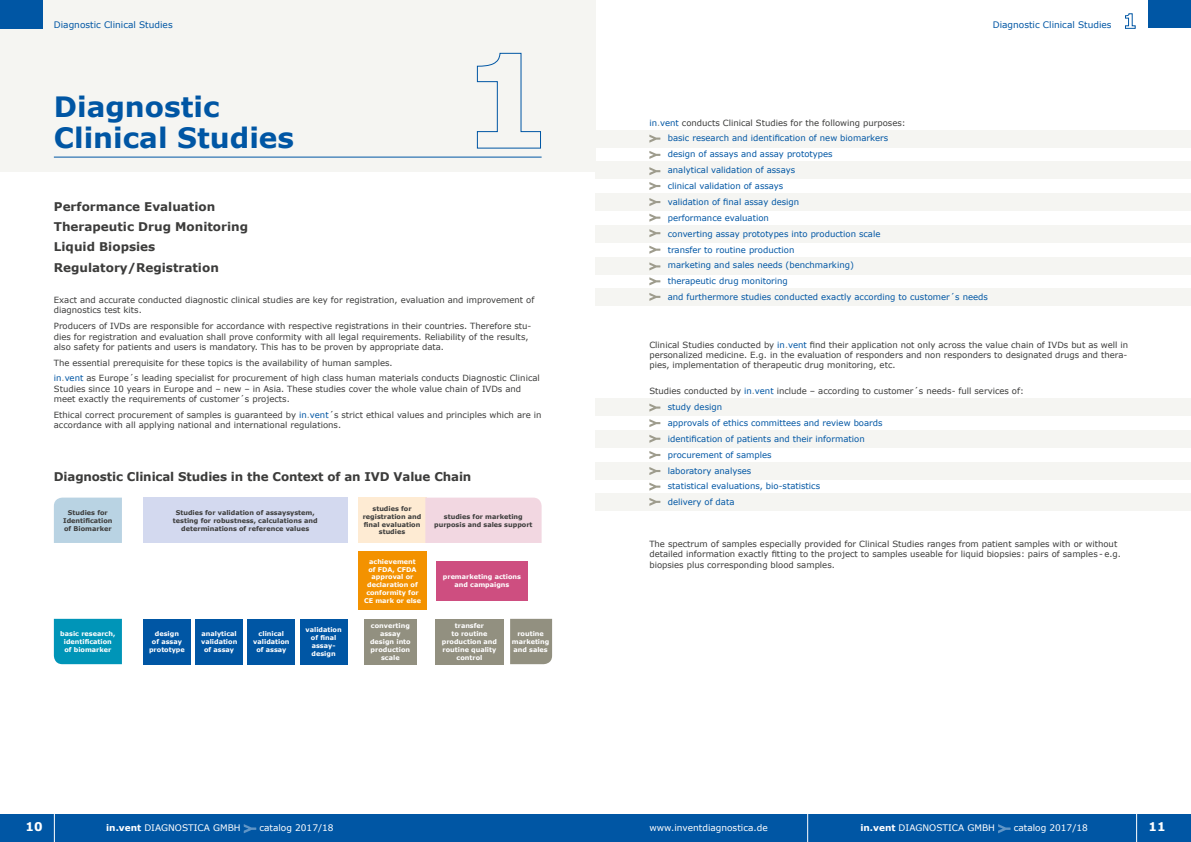
<style>
.page{position:relative;width:1191px;height:842px;background:#fff}
.page>*{position:absolute;margin:0;border:0;box-sizing:border-box;transform-origin:0 0}
.t1{font:700 28px/31.5px "Verdana";color:#0056a4}
.t2{font:700 12px/20.1px "Verdana";color:#3c3c3b}
.t3{font:700 12px "Verdana";color:#fff}
.t4{font:9px "Verdana";color:#fff}
.t5{font:9px "Verdana";color:#0056a4}
.t6{font:8.5px/10.2px "Verdana";color:#3c3c3b}
.t7{font:8.5px/15.9px "Verdana";color:#0056a4}
.t8{font:700 6.5px/7.8px "Verdana";color:#fff;text-align:center}
.t9{font:700 6.5px/7.8px "Verdana";color:#3c3c3b;text-align:center}
.s1{color:#0056a4}
.s2{color:#929080}
.s3{color:#3c3c3b}
.s4{font-weight:700}
</style>
<div class="page">
<div style="left:1148px;top:0;width:43px;height:28px;background:#0056a4"></div>
<div style="left:595px;top:814px;width:596px;height:28px;background:#0056a4"></div>
<svg style="left:807px;top:814px;width:1px;height:28px"></svg>
<svg style="left:1136px;top:814px;width:1px;height:28px"></svg>
<div style="left:0;top:814px;width:595px;height:28px;background:#0056a4"></div>
<svg style="left:54px;top:814px;width:1px;height:28px"></svg>
<svg style="left:998px;top:824px;width:12px;height:9px"></svg>
<svg style="left:244px;top:824px;width:12px;height:9px"></svg>
<div style="left:595px;top:493px;width:596px;height:18px;background:#f5f5f2"></div>
<div style="left:595px;top:462px;width:596px;height:18px;background:#f5f5f2"></div>
<div style="left:595px;top:430px;width:596px;height:18px;background:#f5f5f2"></div>
<div style="left:595px;top:398px;width:596px;height:18px;background:#f5f5f2"></div>
<div style="left:595px;top:288px;width:596px;height:18px;background:#f5f5f2"></div>
<div style="left:595px;top:257px;width:596px;height:18px;background:#f5f5f2"></div>
<div style="left:595px;top:225px;width:596px;height:18px;background:#f5f5f2"></div>
<div style="left:595px;top:193px;width:596px;height:18px;background:#f5f5f2"></div>
<div style="left:595px;top:161px;width:596px;height:18px;background:#f5f5f2"></div>
<div style="left:595px;top:130px;width:596px;height:18px;background:#f5f5f2"></div>
<div style="left:0;top:0;width:595px;height:171px;background:#f5f5f2"></div>
<svg style="left:476px;top:52px;width:65px;height:97px"></svg>
<div style="left:0;top:0;width:43px;height:28px;background:#0056a4"></div>
<hr style="left:54px;top:157px;width:487px;height:1px;background:#0056a4">
<div style="left:54px;top:498px;width:68px;height:45px;background:#b9d3e3"></div>
<div style="left:143px;top:498px;width:204px;height:45px;background:#d3d9ef"></div>
<div style="left:358px;top:498px;width:68px;height:45px;background:#feebd3"></div>
<div style="left:425px;top:498px;width:116px;height:45px;background:#f2d7e1"></div>
<div style="left:54px;top:619px;width:68px;height:45px;background:#0095b8"></div>
<div style="left:143px;top:619px;width:48px;height:45px;background:#0056a4"></div>
<div style="left:195px;top:619px;width:48px;height:45px;background:#0056a4"></div>
<div style="left:248px;top:619px;width:47px;height:45px;background:#0056a4"></div>
<div style="left:300px;top:619px;width:47px;height:45px;background:#0056a4"></div>
<div style="left:358px;top:552px;width:69px;height:58px;background:#f39200"></div>
<div style="left:364px;top:619px;width:53px;height:45px;background:#929080"></div>
<div style="left:436px;top:561px;width:92px;height:40px;background:#ce4e80"></div>
<div style="left:435px;top:619px;width:69px;height:45px;background:#929080"></div>
<div style="left:510px;top:619px;width:42px;height:45px;background:#929080"></div>
<svg style="left:649px;top:135px;width:11px;height:8px"></svg>
<svg style="left:649px;top:151px;width:11px;height:8px"></svg>
<svg style="left:649px;top:167px;width:11px;height:8px"></svg>
<svg style="left:649px;top:182px;width:11px;height:8px"></svg>
<svg style="left:649px;top:198px;width:11px;height:8px"></svg>
<svg style="left:649px;top:214px;width:11px;height:8px"></svg>
<svg style="left:649px;top:229px;width:11px;height:8px"></svg>
<svg style="left:649px;top:246px;width:11px;height:8px"></svg>
<svg style="left:649px;top:262px;width:11px;height:9px"></svg>
<svg style="left:649px;top:277px;width:11px;height:8px"></svg>
<svg style="left:649px;top:293px;width:11px;height:8px"></svg>
<svg style="left:649px;top:403px;width:11px;height:9px"></svg>
<svg style="left:649px;top:419px;width:11px;height:8px"></svg>
<svg style="left:649px;top:435px;width:11px;height:8px"></svg>
<svg style="left:649px;top:451px;width:11px;height:8px"></svg>
<svg style="left:649px;top:467px;width:11px;height:8px"></svg>
<svg style="left:649px;top:483px;width:11px;height:8px"></svg>
<svg style="left:649px;top:498px;width:11px;height:8px"></svg>
<svg style="left:1125px;top:13px;width:10px;height:16px"></svg>
<p class="t5" style="left:54px;top:19px;width:120px">Diagnostic Clinical Studies</p>
<p class="t5" style="left:992px;top:19px;width:120px">Diagnostic Clinical Studies</p>
<h1 class="t1" style="left:54px;top:91px;width:242px">Diagnostic<br>Clinical Studies</h1>
<h2 class="t2" style="left:54px;top:197px;width:196px">Performance Evaluation<br>Therapeutic Drug Monitoring<br>Liquid Biopsies<br>Regulatory/Registration</h2>
<p class="t6" style="left:54px;top:295px;width:482px">Exact and accurate conducted diagnostic clinical studies are key for registration, evaluation and improvement of diagnostics test kits.</p>
<p class="t6" style="left:54px;top:321px;width:479px">Producers of IVDs are responsible for accordance with respective registrations in their countries. Therefore stu&shy;dies for registration and evaluation shall prove conformity with all legal requirements. Reliability of the results, also safety for patients and users is mandatory. This has to be proven by appropriate data.</p>
<p class="t6" style="left:54px;top:355px;width:487px;line-height:15.9px">The essential prerequisite for these topics is the availability of human samples.<br><span class="s1">in</span><span class="s2">.</span><span class="s1">vent</span> as Europe´s leading specialist for procurement of high class human materials conducts Diagnostic Clinical</p>
<p class="t6" style="left:54px;top:384px;width:469px">Studies since 10 years in Europe and – new – in Asia. These studies cover the whole value chain of IVDs and meet exactly the requirements of customer´s projects.</p>
<p class="t6" style="left:54px;top:410px;width:489px">Ethical correct procurement of samples is guaranteed by <span class="s1">in</span><span class="s2">.</span><span class="s1">vent</span>´s strict ethical values and principles which are in accordance with all applying national and international regulations.</p>
<h2 class="t2" style="left:54px;top:466px;width:419px">Diagnostic Clinical Studies in the Context of an IVD Value Chain</h2>
<p class="t9" style="left:63px;top:509px;width:51px">Studies for<br>Identification of Biomarker</p>
<p class="t9" style="left:173px;top:509px;width:146px">Studies for validation of assaysystem, testing for robustness, calculations and determinations of reference values</p>
<p class="t9" style="left:363px;top:505px;width:60px">studies for registration and final evaluation studies</p>
<p class="t9" style="left:434px;top:513px;width:100px">studies for marketing purposis and sales support</p>
<p class="t8" style="left:60px;top:630px;width:57px">basic research, identification of biomarker</p>
<p class="t8" style="left:149px;top:630px;width:37px">design<br>of assay prototype</p>
<p class="t8" style="left:201px;top:630px;width:38px">analytical validation of assay</p>
<p class="t8" style="left:253px;top:630px;width:38px">clinical validation of assay</p>
<p class="t8" style="left:305px;top:626px;width:38px">validation of final assay&shy;design</p>
<p class="t8" style="left:364px;top:558px;width:59px">achievement<br>of FDA, CFDA approval or declaration of conformity for<br>CE mark or else</p>
<p class="t8" style="left:370px;top:622px;width:42px">converting assay design into production scale</p>
<p class="t8" style="left:443px;top:573px;width:80px">premarketing actions and campaigns</p>
<p class="t8" style="left:442px;top:622px;width:57px">transfer<br>to routine production and routine quality control</p>
<p class="t8" style="left:512px;top:630px;width:39px">routine marketing and sales</p>
<p class="t7" style="left:668px;top:115px;width:321px;text-indent:-18px">in<span class="s2">.</span>vent <span class="s3">conducts Clinical Studies for the following purposes:<br></span>basic research and identification of new biomarkers<br>design of assays and assay prototypes<br>analytical validation of assays<br>clinical validation of assays<br>validation of final assay design<br>performance evaluation<br>converting assay prototypes into production scale<br>transfer to routine production<br>marketing and sales needs (benchmarking)<br>therapeutic drug monitoring<br>and furthermore studies conducted exactly according to customer´s needs</p>
<p class="t6" style="left:649px;top:340px;width:480px;text-align:justify">Clinical Studies conducted by <span class="s1">in</span><span class="s2">.</span><span class="s1">vent</span> find their application not only across the value chain of IVDs but as well in personalized medicine. E.g. in the evaluation of responders and non responders to designated drugs and thera&shy;pies, implementation of therapeutic drug monitoring, etc.</p>
<p class="t7" style="left:668px;top:383px;width:358px;text-indent:-18px"><span class="s3">Studies conducted by</span> in<span class="s2">.</span>vent <span class="s3">include – according to customer´s needs- full services of: </span>study design<br>approvals of ethics committees and review boards<br>identification of patients and their information<br>procurement of samples<br>laboratory analyses<br>statistical evaluations, bio-statistics<br>delivery of data</p>
<p class="t6" style="left:649px;top:539px;width:473px">The spectrum of samples especially provided for Clinical Studies ranges from patient samples with or without detailed information exactly fitting to the project to samples useable for liquid biopsies: pairs of samples - e.g. biopsies plus corresponding blood samples.</p>
<h2 class="t3" style="left:25px;top:819px;width:19px">10</h2>
<p class="t4" style="left:106px;top:822px;width:136px"><span class="s4">in.vent</span> DIAGNOSTICA GMBH</p>
<p class="t4" style="left:259px;top:822px;width:76px">catalog 2017/18</p>
<p class="t4" style="left:649px;top:822px;width:120px">www.inventdiagnostica.de</p>
<p class="t4" style="left:860px;top:822px;width:136px"><span class="s4">in.vent</span> DIAGNOSTICA GMBH</p>
<p class="t4" style="left:1013px;top:822px;width:76px">catalog 2017/18</p>
<h2 class="t3" style="left:1148px;top:819px;width:19px">11</h2>
</div>
